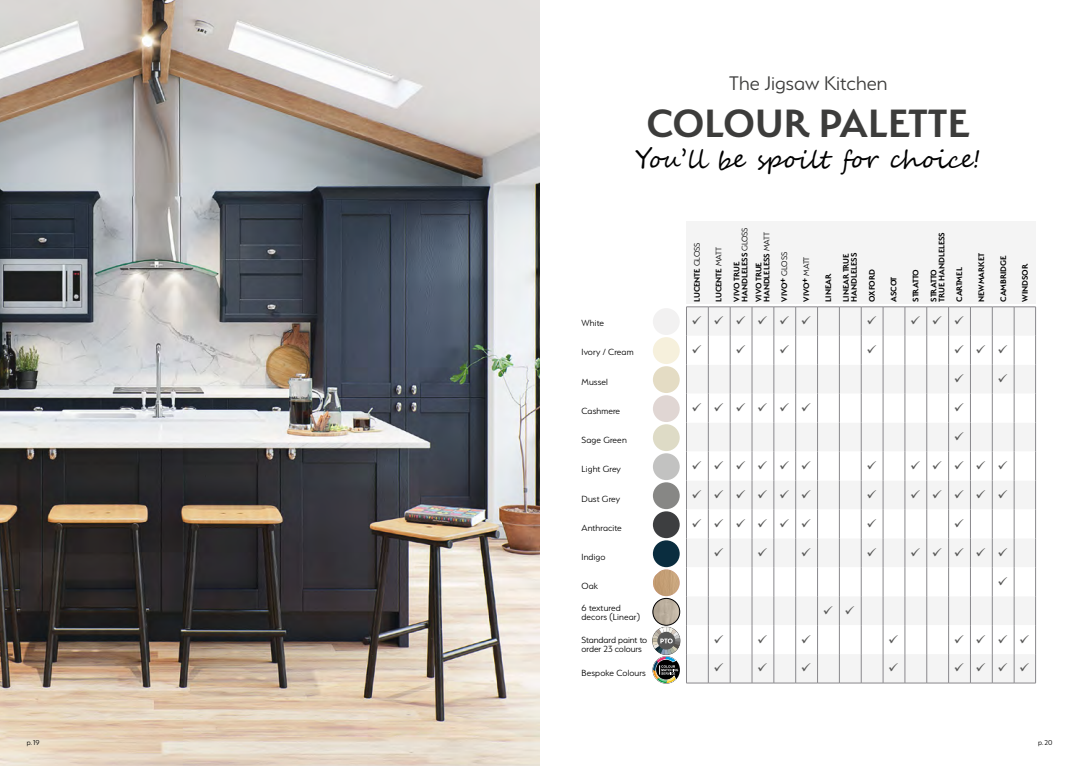
<style>
.page{position:relative;width:1078px;height:766px;background:#fff}
.page>*{position:absolute;margin:0;border:0;box-sizing:border-box;transform-origin:0 0}
.t1{font:600 44.2px "Serenity";color:#3c3c3b}
.t2{font:24.9px "Segoe Script";color:#000}
.t3{font:300 22px "Serenity";color:#3c3c3b}
.t4{font:13px "Wingdings";color:#575756}
.t5{font:300 10px/21.5px "Serenity";letter-spacing:.01em;color:#000}
.t6{font:600 9px/8px "Serenity";letter-spacing:-.01em;color:#000}
.t7{font:300 8px "Serenity";color:#000}
.s1{font-weight:300}
</style>
<div class="page">
<div style="left:686px;top:221px;width:21px;height:83px;background:#f4f4f4"></div>
<div style="left:1014px;top:221px;width:21px;height:83px;background:#f4f4f4"></div>
<div style="left:708px;top:221px;width:21px;height:83px;background:#f4f4f4"></div>
<div style="left:730px;top:221px;width:21px;height:83px;background:#f4f4f4"></div>
<div style="left:795px;top:221px;width:21px;height:83px;background:#f4f4f4"></div>
<div style="left:817px;top:221px;width:21px;height:83px;background:#f4f4f4"></div>
<div style="left:751px;top:221px;width:22px;height:83px;background:#f4f4f4"></div>
<div style="left:773px;top:221px;width:21px;height:83px;background:#f4f4f4"></div>
<div style="left:839px;top:221px;width:21px;height:83px;background:#f4f4f4"></div>
<div style="left:861px;top:221px;width:21px;height:83px;background:#f4f4f4"></div>
<div style="left:926px;top:221px;width:21px;height:83px;background:#f4f4f4"></div>
<div style="left:948px;top:221px;width:21px;height:83px;background:#f4f4f4"></div>
<div style="left:883px;top:221px;width:21px;height:83px;background:#f4f4f4"></div>
<div style="left:904px;top:221px;width:22px;height:83px;background:#f4f4f4"></div>
<div style="left:970px;top:221px;width:21px;height:83px;background:#f4f4f4"></div>
<div style="left:992px;top:221px;width:21px;height:83px;background:#f4f4f4"></div>
<img style="left:653px;top:569px;width:26px;height:27px">
<div style="left:652px;top:366px;width:27px;height:27px;background:#e4dcc4;border-radius:50%"></div>
<div style="left:652px;top:308px;width:27px;height:27px;background:#f2f1f1;border-radius:50%"></div>
<div style="left:652px;top:337px;width:27px;height:27px;background:#f6f0dc;border-radius:50%"></div>
<img style="left:652px;top:598px;width:27px;height:27px">
<div style="left:652px;top:598px;width:27px;height:27px;border:1px solid #000;border-radius:50%"></div>
<div style="left:652px;top:395px;width:27px;height:27px;background:#e0d6d3;border-radius:50%"></div>
<div style="left:652px;top:482px;width:27px;height:27px;background:#878785;border-radius:50%"></div>
<div style="left:652px;top:424px;width:27px;height:27px;background:#dedbc6;border-radius:50%"></div>
<div style="left:652px;top:453px;width:27px;height:27px;background:#c2c2c1;border-radius:50%"></div>
<div style="left:652px;top:511px;width:27px;height:27px;background:#3d3e40;border-radius:50%"></div>
<div style="left:652px;top:540px;width:27px;height:27px;background:#0a2d3f;border-radius:50%"></div>
<img style="left:0;top:0;width:539px;height:765px">
<svg style="left:652px;top:627px;width:28px;height:56px"></svg>
<svg style="left:686px;top:306px;width:350px;height:377px"></svg>
<h3 class="t3" style="left:729px;top:72px;width:160px">The Jigsaw Kitchen</h3>
<h1 class="t1" style="left:646px;top:99px;width:324px">COLOUR PALETTE</h1>
<h2 class="t2" style="left:634px;top:139px;width:347px">You’ll be spoilt for choice!</h2>
<p class="t5" style="left:581px;top:312px;width:24px">White</p>
<p class="t5" style="left:581px;top:341px;width:53px">Ivory / Cream</p>
<p class="t5" style="left:581px;top:370px;width:28px">Mussel</p>
<p class="t5" style="left:581px;top:399px;width:40px">Cashmere</p>
<p class="t5" style="left:581px;top:429px;width:47px">Sage Green</p>
<p class="t5" style="left:581px;top:458px;width:41px">Light Grey</p>
<p class="t5" style="left:581px;top:487px;width:40px">Dust Grey</p>
<p class="t5" style="left:581px;top:517px;width:42px">Anthracite</p>
<p class="t5" style="left:581px;top:546px;width:26px">Indigo</p>
<p class="t5" style="left:581px;top:575px;width:41px">Oak<br>6 textured</p>
<p class="t5" style="left:581px;top:606px;width:60px">decors (Linear)</p>
<p class="t5" style="left:581px;top:635px;width:67px;line-height:9px">Standard paint to order 23 colours</p>
<p class="t5" style="left:581px;top:662px;width:66px">Bespoke Colours</p>
<p class="t6" style="left:692px;top:301px;width:61px;rotate:-90deg">LUCENTE <span class="s1">GLOSS</span></p>
<p class="t6" style="left:714px;top:301px;width:56px;rotate:-90deg">LUCENTE <span class="s1">MATT</span></p>
<p class="t6" style="left:732px;top:301px;width:76px;rotate:-90deg">VIVO TRUE<br>HANDLELESS <span class="s1">GLOSS</span></p>
<p class="t6" style="left:754px;top:302px;width:71px;rotate:-90deg">VIVO TRUE<br>HANDLELESS <span class="s1">MATT</span></p>
<p class="t6" style="left:780px;top:301px;width:51px;rotate:-90deg">VIVO+ <span class="s1">GLOSS</span></p>
<p class="t6" style="left:802px;top:301px;width:47px;rotate:-90deg">VIVO+ <span class="s1">MATT</span></p>
<p class="t6" style="left:819px;top:301px;width:50px;line-height:17.9px;rotate:-90deg">LINEAR<br>LINEAR TRUE</p>
<p class="t6" style="left:844px;top:301px;width:50px;line-height:17.9px;rotate:-90deg">HANDLELESS<br>OXFORD</p>
<p class="t6" style="left:929px;top:301px;width:71px;rotate:-90deg">STRATTO<br>TRUE HANDLELESS</p>
<p class="t6" style="left:889px;top:301px;width:27px;rotate:-90deg">ASCOT</p>
<p class="t6" style="left:911px;top:301px;width:34px;rotate:-90deg">STRATTO</p>
<p class="t6" style="left:955px;top:301px;width:36px;rotate:-90deg">CARTMEL</p>
<p class="t6" style="left:977px;top:301px;width:50px;rotate:-90deg">NEWMARKET</p>
<p class="t6" style="left:998px;top:301px;width:48px;rotate:-90deg">CAMBRIDGE</p>
<p class="t6" style="left:1020px;top:301px;width:39px;rotate:-90deg">WINDSOR</p>
<h3 class="t4" style="left:691px;top:314px;width:121px">✓✓✓✓✓✓</h3>
<h3 class="t4" style="left:909px;top:314px;width:55px">✓✓✓</h3>
<h3 class="t4" style="left:953px;top:343px;width:55px">✓✓✓</h3>
<h3 class="t4" style="left:691px;top:401px;width:121px">✓✓✓✓✓✓</h3>
<h3 class="t4" style="left:691px;top:459px;width:121px">✓✓✓✓✓✓</h3>
<h3 class="t4" style="left:909px;top:459px;width:99px">✓✓✓✓✓</h3>
<h3 class="t4" style="left:691px;top:488px;width:121px">✓✓✓✓✓✓</h3>
<h3 class="t4" style="left:909px;top:488px;width:99px">✓✓✓✓✓</h3>
<h3 class="t4" style="left:691px;top:517px;width:121px">✓✓✓✓✓✓</h3>
<h3 class="t4" style="left:909px;top:546px;width:99px">✓✓✓✓✓</h3>
<h3 class="t4" style="left:953px;top:632px;width:77px">✓✓✓✓</h3>
<h3 class="t4" style="left:953px;top:661px;width:77px">✓✓✓✓</h3>
<p class="t7" style="left:27px;top:737px;width:14px">p. 19</p>
<p class="t7" style="left:1037px;top:737px;width:16px">p. 20</p>
</div>
